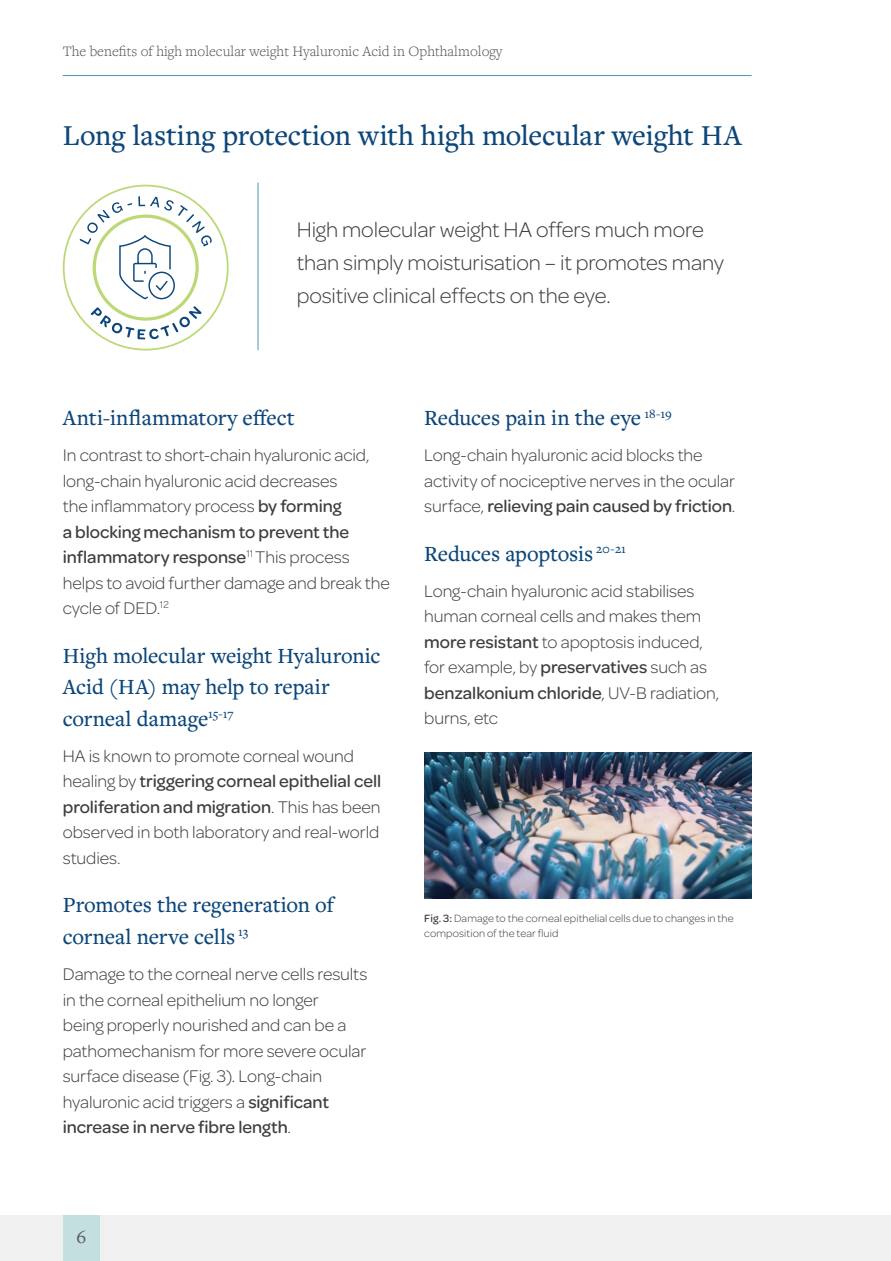
<style>
.page{position:relative;width:891px;height:1261px;background:#fff}
.page>*{position:absolute;margin:0;border:0;box-sizing:border-box;transform-origin:0 0}
.t1{font:500 30px "Freight Text Pro";letter-spacing:-.005em;color:#0d4679}
.t2{font:500 22.5px/31.5px "Freight Text Pro";letter-spacing:-.005em;color:#0d4679}
.t3{font:300 22.5px/33px "Omnes";letter-spacing:-.005em;color:#3e3e3f}
.t4{font:500 19.5px "Freight Text Pro";color:#5a5959}
.t5{font:300 18px/25.5px "Omnes";letter-spacing:-.005em;color:#3e3e3f}
.t6{font:300 15px "Freight Text Pro";color:#4d4e4d}
.t7{font:300 11.25px/15px "Omnes";letter-spacing:.01em;color:#3e3e3f}
.s1{font-weight:500}
</style>
<div class="page">
<hr style="left:63px;top:75px;width:689px;height:1px;background:#4c99ab">
<div style="left:0;top:1215px;width:891px;height:46px;background:#f0f0f0"></div>
<div style="left:63px;top:1215px;width:37px;height:46px;background:#c4dfe0"></div>
<hr style="left:258px;top:183px;width:1px;height:167px;background:#4c99ab">
<img style="left:424px;top:753px;width:328px;height:145px">
<svg style="left:80px;top:196px;width:132px;height:104px"></svg>
<svg style="left:91px;top:306px;width:111px;height:33px"></svg>
<p class="t6" style="left:63px;top:41px;width:441px">The benefits of high molecular weight Hyaluronic Acid in Ophthalmology</p>
<h1 class="t1" style="left:63px;top:115px;width:680px">Long lasting protection with high molecular weight HA</h1>
<p class="t3" style="left:297px;top:212px;width:429px">High molecular weight HA offers much more than simply moisturisation – it promotes many positive clinical effects on the eye.</p>
<p class="t2" style="left:63px;top:401px;width:234px">Anti-inflammatory effect</p>
<p class="t5" style="left:63px;top:441px;width:329px">In contrast to short-chain hyaluronic acid, long-chain hyaluronic acid decreases<br>the inflammatory process <span class="s1">by forming<br>a blocking mechanism to prevent the inflammatory response</span><sup>11</sup> This process helps to avoid further damage and break the cycle of DED.<sup>12</sup></p>
<p class="t2" style="left:63px;top:639px;width:319px">High molecular weight Hyaluronic<br>Acid (HA) may help to repair corneal damage<sup>15-17</sup></p>
<p class="t5" style="left:63px;top:742px;width:320px">HA is known to promote corneal wound healing by <span class="s1">triggering corneal epithelial cell proliferation and migration</span>. This has been observed in both laboratory and real-world studies.</p>
<p class="t2" style="left:63px;top:888px;width:273px">Promotes the regeneration of corneal nerve cells <sup>13</sup></p>
<p class="t5" style="left:63px;top:960px;width:306px">Damage to the corneal nerve cells results in the corneal epithelium no longer<br>being properly nourished and can be a pathomechanism for more severe ocular surface disease (Fig. 3). Long-chain hyaluronic acid triggers a <span class="s1">significant increase in nerve fibre length</span>.</p>
<p class="t2" style="left:424px;top:401px;width:249px">Reduces pain in the eye <sup>18-19</sup></p>
<p class="t5" style="left:424px;top:441px;width:313px">Long-chain hyaluronic acid blocks the activity of nociceptive nerves in the ocular surface, <span class="s1">relieving pain caused by friction</span>.</p>
<p class="t2" style="left:424px;top:537px;width:204px">Reduces apoptosis <sup>20-21</sup></p>
<p class="t5" style="left:424px;top:577px;width:297px">Long-chain hyaluronic acid stabilises human corneal cells and makes them <span class="s1">more resistant</span> to apoptosis induced, for example, by <span class="s1">preservatives</span> such as <span class="s1">benzalkonium chloride</span>, UV-B radiation, burns, etc</p>
<p class="t7" style="left:424px;top:910px;width:311px"><span class="s1">Fig. 3:</span> Damage to the corneal epithelial cells due to changes in the composition of the tear fluid</p>
<p class="t4" style="left:76px;top:1224px;width:11px">6</p>
</div>
